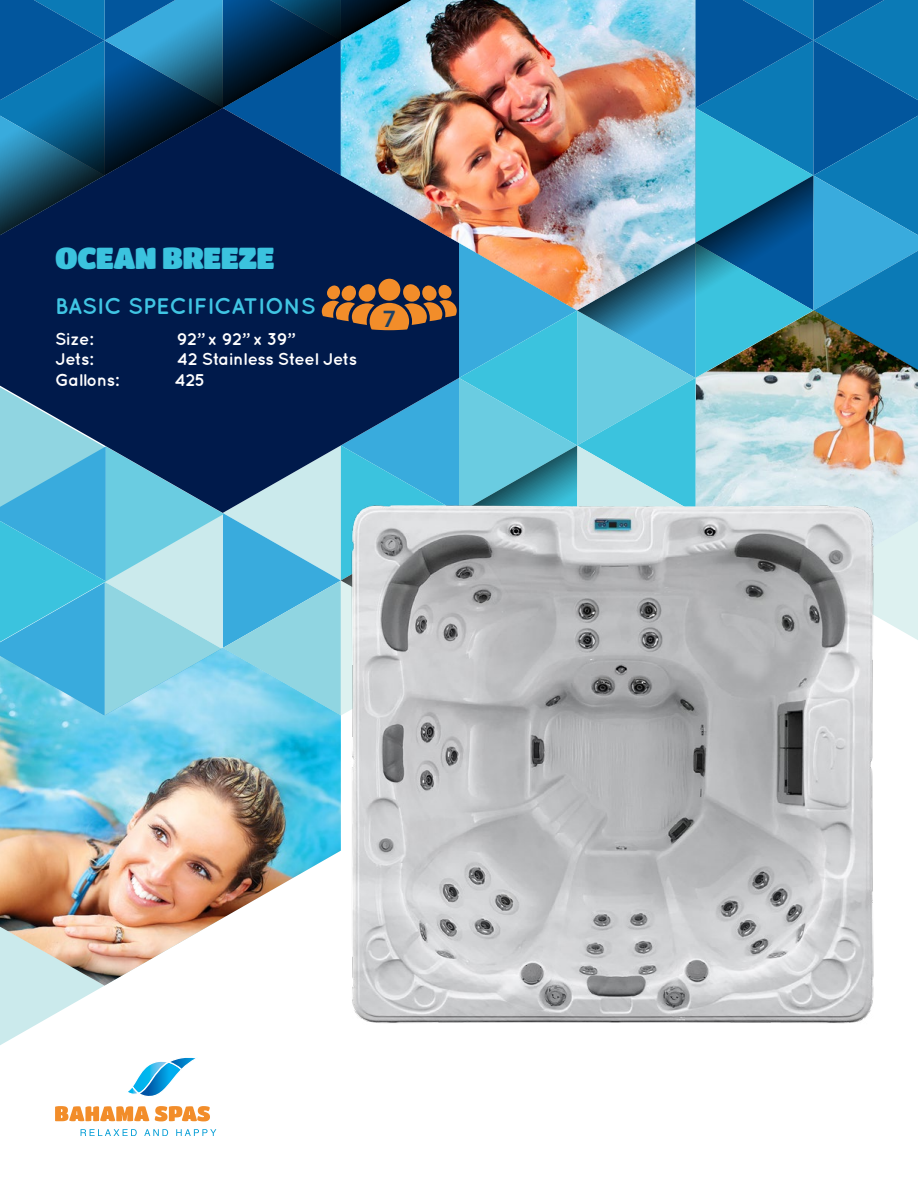
<style>
.page{position:relative;width:918px;height:1188px;background:#fff}
.page>*{position:absolute;margin:0;border:0;box-sizing:border-box;transform-origin:0 0}
.t1{font:30px "Titan One";letter-spacing:-.025em;color:#3bc3de}
.t2{font:700 22.5px "Quicksand";color:#40c5e3}
.t3{font:22.5px "Trade Gothic Bold Two";color:#1c4166}
.t4{font:700 16.95px "Quicksand";letter-spacing:-.025em;color:#fff}
</style>
<div class="page">
<svg style="left:128px;top:1057px;width:68px;height:39px"></svg>
<svg style="left:81px;top:1129px;width:56px;height:6px"></svg>
<svg style="left:144px;top:1129px;width:24px;height:6px"></svg>
<svg style="left:176px;top:1129px;width:40px;height:6px"></svg>
<svg style="left:55px;top:1106px;width:94px;height:15px"></svg>
<svg style="left:155px;top:1106px;width:55px;height:15px"></svg>
<img style="left:0;top:0;width:918px;height:1045px">
<h1 class="t1" style="left:55px;top:240px;width:221px">OCEAN BREEZE</h1>
<h2 class="t2" style="left:55px;top:293px;width:262px">BASIC SPECIFICATIONS</h2>
<p class="t4" style="left:55px;top:329px;width:40px">Size:</p>
<p class="t4" style="left:177px;top:329px;width:119px">92” x 92” x 39”</p>
<p class="t4" style="left:55px;top:349px;width:40px">Jets:</p>
<p class="t4" style="left:177px;top:349px;width:182px">42 Stainless Steel Jets</p>
<p class="t4" style="left:55px;top:370px;width:65px">Gallons:</p>
<p class="t4" style="left:175px;top:370px;width:32px">425</p>
<h2 class="t3" style="left:383px;top:305px;width:15px">7</h2>
</div>
